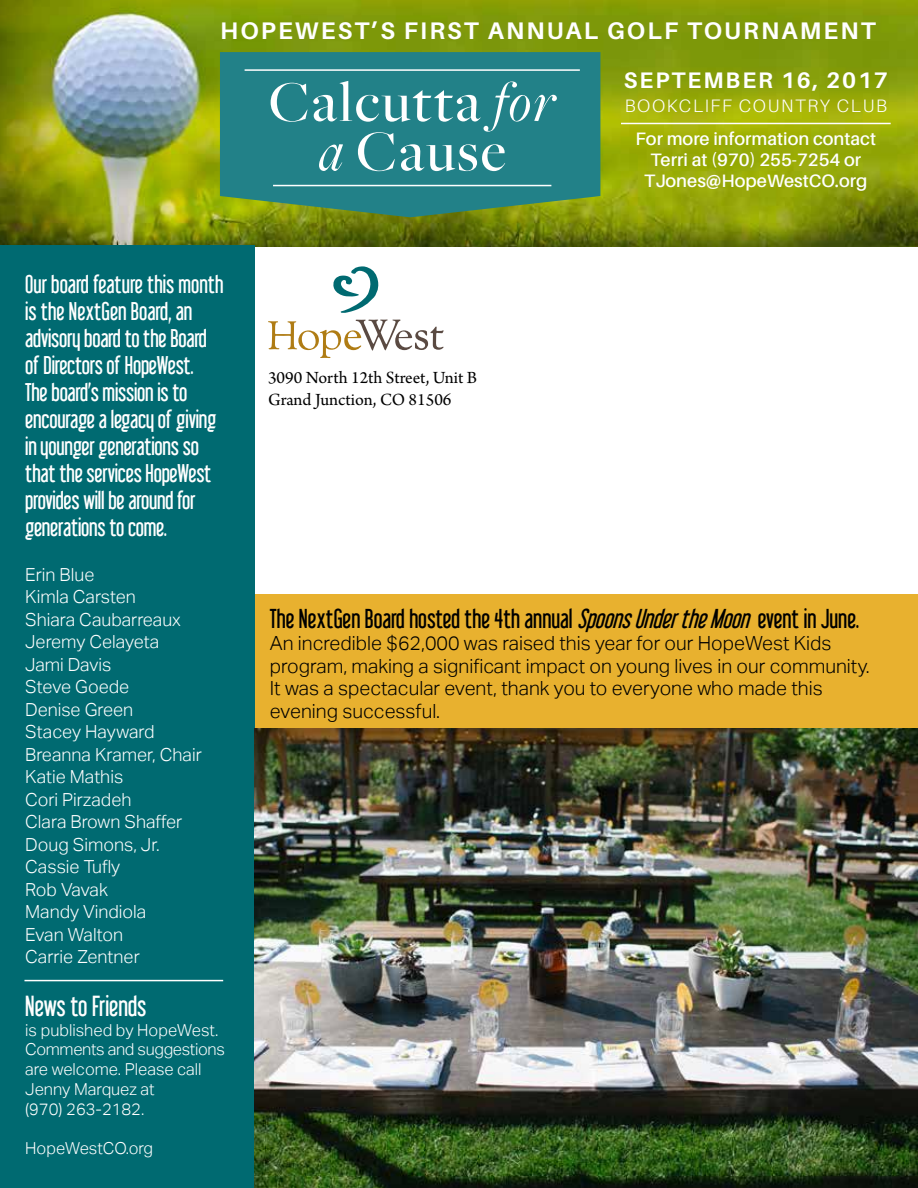
<style>
.page{position:relative;width:918px;height:1188px;background:#fff}
.page>*{position:absolute;margin:0;border:0;box-sizing:border-box;transform-origin:0 0}
.t1{font:500 59.55px/49.3px "Freight Big";letter-spacing:.04em;color:#fff;text-align:center}
.t2{font:25.5px "Libel Suit";color:#fff}
.t3{font:24px "Libel Suit";color:#000}
.t4{font:700 24px "Aileron";letter-spacing:.09em;color:#fff}
.t5{font:22.5px/27px "Libel Suit";letter-spacing:-.01em;color:#fff}
.t6{font:700 22.5px "Aileron";letter-spacing:.09em;color:#fff}
.t7{font:300 19.5px/22.5px "Aktiv Grotesk";color:#000}
.t8{font:300 18px/22.5px "Aktiv Grotesk";color:#fff}
.t9{font:600 18px/21px "Aileron";color:#fff;text-align:center}
.t10{font:18px/21.6px "Arno Pro";color:#000}
.t11{font:300 18px "Aileron";letter-spacing:.09em;color:#fff}
.t12{font:300 16.5px/19.8px "Aktiv Grotesk";color:#fff}
.s1{font-weight:400;font-style:italic}
.s2{font-style:italic}
</style>
<div class="page">
<img style="left:0;top:0;width:918px;height:247px">
<div style="left:254px;top:594px;width:664px;height:135px;background:#e8b12f"></div>
<svg style="left:268px;top:319px;width:176px;height:39px"></svg>
<svg style="left:333px;top:266px;width:46px;height:47px"></svg>
<div style="left:0;top:245px;width:254px;height:943px;background:#006a71"></div>
<hr style="left:24px;top:980px;width:199px;height:1px;background:#fff">
<img style="left:254px;top:729px;width:664px;height:459px">
<svg style="left:220px;top:52px;width:380px;height:165px;fill:#228188"></svg>
<hr style="left:245px;top:69px;width:335px;height:2px;background:#fff">
<hr style="left:273px;top:185px;width:278px;height:1px;background:#fff">
<hr style="left:621px;top:123px;width:270px;height:1px;background:#fff">
<h3 class="t4" style="left:220px;top:17px;width:657px">HOPEWEST’S FIRST ANNUAL GOLF TOURNAMENT</h3>
<p class="t5" style="left:25px;top:271px;width:200px">Our board feature this month is the NextGen Board, an advisory board to the Board of Directors of HopeWest.<br>The board’s mission is to encourage a legacy of giving in younger generations so that the services HopeWest provides will be around for generations to come.</p>
<p class="t8" style="left:25px;top:563px;width:178px">Erin Blue<br>Kimla Carsten<br>Shiara Caubarreaux<br>Jeremy Celayeta<br>Jami Davis<br>Steve Goede<br>Denise Green<br>Stacey Hayward<br>Breanna Kramer, Chair<br>Katie Mathis<br>Cori Pirzadeh<br>Clara Brown Shaffer<br>Doug Simons, Jr.<br>Cassie Tufly<br>Rob Vavak<br>Mandy Vindiola<br>Evan Walton<br>Carrie Zentner</p>
<h2 class="t2" style="left:25px;top:991px;width:123px">News to Friends</h2>
<p class="t12" style="left:25px;top:1020px;width:201px">is published by HopeWest.<br>Comments and suggestions are welcome. Please call<br>Jenny Marquez at<br>(970) 263-2182.</p>
<p class="t12" style="left:25px;top:1139px;width:129px">HopeWestCO.org</p>
<h1 class="t1" style="left:269px;top:79px;width:288px">Calcutta <span class="s1">for a</span> Cause</h1>
<p class="t6" style="left:624px;top:68px;width:266px">SEPTEMBER 16, 2017</p>
<p class="t11" style="left:625px;top:96px;width:264px">BOOKCLIFF COUNTRY CLUB</p>
<p class="t9" style="left:636px;top:128px;width:242px">For more information contact<br>Terri at (970) 255-7254 or<br>TJones@HopeWestCO.org</p>
<p class="t10" style="left:268px;top:368px;width:211px">3090 North 12th Street, Unit B<br>Grand Junction, CO 81506</p>
<h3 class="t3" style="left:270px;top:604px;width:591px">The NextGen Board hosted the 4th annual <span class="s2">SpoonsUndertheMoon</span>event in June.</h3>
<p class="t7" style="left:270px;top:632px;width:601px">An incredible $62,000 was raised this year for our HopeWest Kids program, making a significant impact on young lives in our community.<br>It was a spectacular event, thank you to everyone who made this evening successful.</p>
</div>
